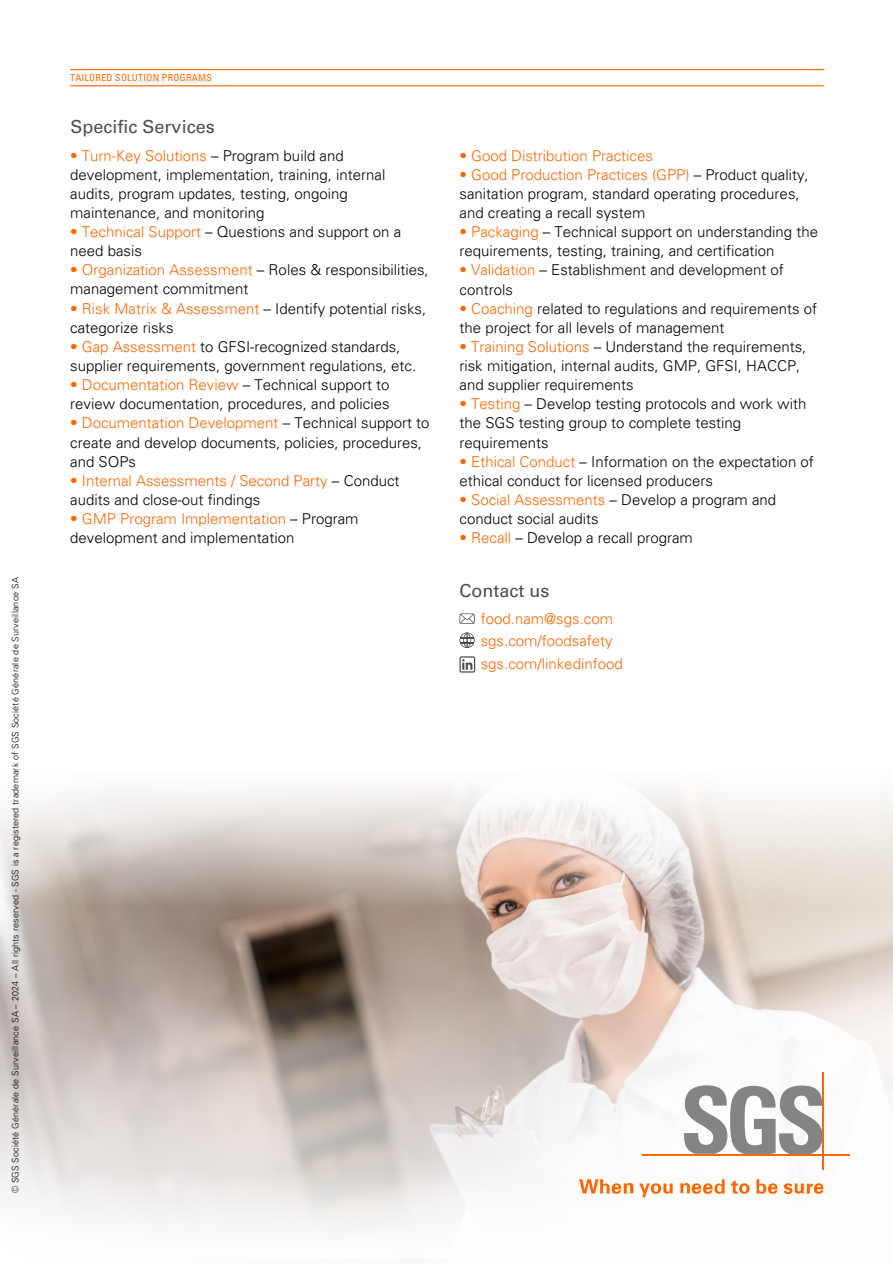
<style>
.page{position:relative;width:893px;height:1264px;background:#fff}
.page>*{position:absolute;margin:0;border:0;box-sizing:border-box;transform-origin:0 0}
.t1{font:18px "Univers LT Pro 55 Roman";color:#4d4d4f}
.t2{font:300 15px/19.2px "Univers LT Pro 45";color:#000}
.t3{font:300 15px/22.5px "Univers LT Pro 45";color:#f60}
.t4{font:condensed 9.75px "Univers LT Pro";letter-spacing:.03em;color:#f60}
.t5{font:300 9px "Univers LT Pro 45";letter-spacing:.02em;color:#000}
.s1{color:#f60}
</style>
<div class="page">
<img style="left:0;top:907px;width:279px;height:266px">
<img style="left:279px;top:907px;width:613px;height:266px">
<img style="left:0;top:1173px;width:824px;height:55px">
<img style="left:0;top:789px;width:892px;height:118px">
<svg style="left:459px;top:613px;width:15px;height:11px"></svg>
<svg style="left:459px;top:632px;width:15px;height:16px"></svg>
<svg style="left:459px;top:656px;width:16px;height:16px"></svg>
<hr style="left:70px;top:69px;width:754px;height:1px;background:#f60">
<hr style="left:70px;top:85px;width:754px;height:1px;background:#f60">
<svg style="left:683px;top:1085px;width:139px;height:68px"></svg>
<hr style="left:642px;top:1153px;width:207px;height:2px;background:#f60">
<hr style="left:822px;top:1072px;width:1px;height:97px;background:#f60">
<svg style="left:579px;top:1179px;width:54px;height:14px"></svg>
<svg style="left:639px;top:1183px;width:33px;height:14px"></svg>
<svg style="left:680px;top:1179px;width:44px;height:14px"></svg>
<svg style="left:730px;top:1180px;width:19px;height:13px"></svg>
<svg style="left:756px;top:1179px;width:21px;height:14px"></svg>
<svg style="left:783px;top:1183px;width:40px;height:11px"></svg>
<p class="t5" style="left:12px;top:1193px;width:617px;rotate:-90deg">© SGS Société Générale de Surveillance SA – 2024 – All rights reserved - SGS is a registered trademark of SGS Société Générale de Surveillance SA</p>
<p class="t4" style="left:70px;top:74px;width:143px">TAILORED SOLUTION PROGRAMS</p>
<p class="t1" style="left:71px;top:120px;width:146px">Specific Services</p>
<p class="t2" style="left:70px;top:148px;width:316px"><span class="s1">• Turn-Key Solutions</span> – Program build and development, implementation, training, internal audits, program updates, testing, ongoing maintenance, and monitoring</p>
<p class="t2" style="left:70px;top:224px;width:332px"><span class="s1">• Technical Support</span> – Questions and support on a need basis</p>
<p class="t2" style="left:70px;top:262px;width:360px"><span class="s1">• Organization Assessment</span> – Roles &amp; responsibilities, management commitment</p>
<p class="t2" style="left:70px;top:301px;width:357px"><span class="s1">• Risk Matrix &amp; Assessment</span> – Identify potential risks, categorize risks</p>
<p class="t2" style="left:70px;top:339px;width:347px"><span class="s1">• Gap Assessment</span> to GFSI-recognized standards, supplier requirements, government regulations, etc.</p>
<p class="t2" style="left:70px;top:377px;width:321px"><span class="s1">• Documentation Review</span> – Technical support to review documentation, procedures, and policies</p>
<p class="t2" style="left:70px;top:415px;width:361px"><span class="s1">• Documentation Development</span> – Technical support to create and develop documents, policies, procedures, and SOPs</p>
<p class="t2" style="left:70px;top:473px;width:331px"><span class="s1">• Internal Assessments / Second Party</span> – Conduct audits and close-out findings</p>
<p class="t2" style="left:70px;top:511px;width:290px"><span class="s1">• GMP Program Implementation</span> – Program development and implementation</p>
<p class="t3" style="left:459px;top:146px;width:195px">• Good Distribution Practices</p>
<p class="t2" style="left:459px;top:167px;width:351px"><span class="s1">• Good Production Practices (GPP)</span> – Product quality, sanitation program, standard operating procedures, and creating a recall system</p>
<p class="t2" style="left:459px;top:224px;width:360px"><span class="s1">• Packaging</span> – Technical support on understanding the requirements, testing, training, and certification</p>
<p class="t2" style="left:459px;top:262px;width:326px"><span class="s1">• Validation</span> – Establishment and development of controls</p>
<p class="t2" style="left:459px;top:301px;width:359px"><span class="s1">• Coaching</span> related to regulations and requirements of the project for all levels of management</p>
<p class="t2" style="left:459px;top:339px;width:348px"><span class="s1">• Training Solutions</span> – Understand the requirements, risk mitigation, internal audits, GMP, GFSI, HACCP, and supplier requirements</p>
<p class="t2" style="left:459px;top:396px;width:348px"><span class="s1">• Testing</span> – Develop testing protocols and work with the SGS testing group to complete testing requirements</p>
<p class="t2" style="left:459px;top:454px;width:356px"><span class="s1">• Ethical Conduct</span> – Information on the expectation of ethical conduct for licensed producers</p>
<p class="t2" style="left:459px;top:492px;width:318px"><span class="s1">• Social Assessments</span> – Develop a program and conduct social audits</p>
<p class="t2" style="left:459px;top:530px;width:235px"><span class="s1">• Recall</span> – Develop a recall program</p>
<p class="t1" style="left:459px;top:584px;width:92px">Contact us</p>
<h2 class="t3" style="left:480px;top:609px;width:143px">food.nam@sgs.com sgs.com/foodsafety sgs.com/linkedinfood</h2>
</div>
